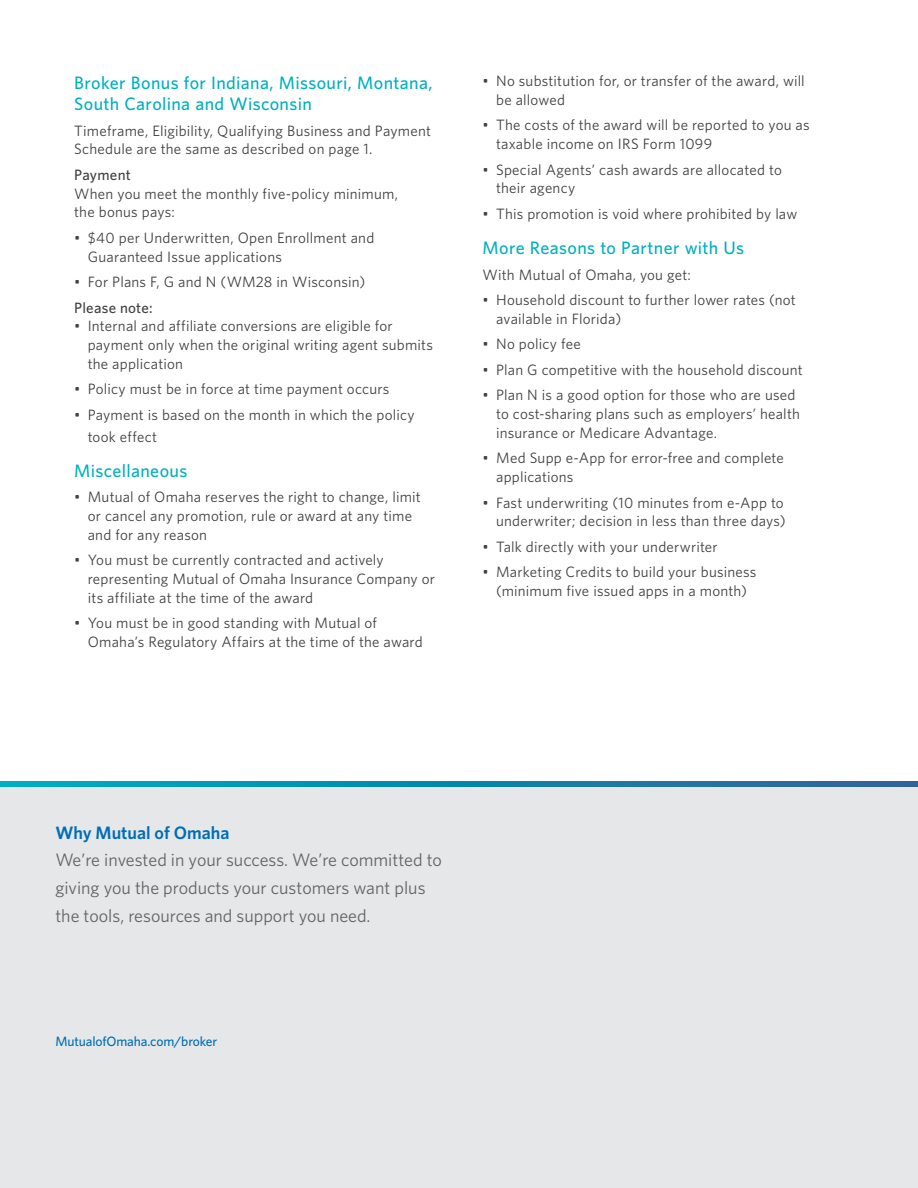
<style>
.page{position:relative;width:918px;height:1188px;background:#fff}
.page>*{position:absolute;margin:0;border:0;box-sizing:border-box;transform-origin:0 0}
.t1{font:18px/27.6px "Whitney";color:#636466}
.t2{font:500 18px/21.6px "Whitney";letter-spacing:.02em;color:#00b1be}
.t3{font:600 18px "Whitney";color:#006eb6}
.t4{font:15px/18.8px "Whitney";letter-spacing:.015em;color:#414042}
.t5{font:500 15px "Whitney";letter-spacing:.015em;color:#414042}
.t6{font:500 13.5px "Whitney";letter-spacing:-.01em;color:#006eb6}
</style>
<div class="page">
<div style="left:0;top:782px;width:918px;height:406px;background:#e6e7e8"></div>
<svg style="left:0;top:782px;width:918px;height:4px;background:#1087ab"></svg>
<p class="t2" style="left:74px;top:71px;width:360px">Broker Bonus for Indiana, Missouri, Montana,<br>South Carolina and Wisconsin</p>
<p class="t4" style="left:74px;top:121px;width:358px">Timeframe, Eligibility, Qualifying Business and Payment<br>Schedule are the same as described on page 1.</p>
<p class="t5" style="left:74px;top:165px;width:58px">Payment</p>
<p class="t4" style="left:74px;top:184px;width:325px">When you meet the monthly five-policy minimum, the bonus pays:</p>
<p class="t4" style="left:88px;top:228px;width:288px;text-indent:-14px">• $40 per Underwritten, Open Enrollment and<br>Guaranteed Issue applications</p>
<p class="t4" style="left:74px;top:272px;width:293px">• For Plans F, G and N (WM28 in Wisconsin)</p>
<p class="t5" style="left:74px;top:298px;width:80px">Please note:</p>
<p class="t4" style="left:88px;top:317px;width:347px;text-indent:-14px">• Internal and affiliate conversions are eligible for payment only when the original writing agent submits the application</p>
<p class="t4" style="left:74px;top:380px;width:317px">• Policy must be in force at time payment occurs</p>
<p class="t4" style="left:88px;top:404px;width:328px;line-height:21.6px;text-indent:-14px">• Payment is based on the month in which the policy took effect</p>
<p class="t2" style="left:74px;top:459px;width:115px">Miscellaneous</p>
<p class="t4" style="left:88px;top:487px;width:335px;text-indent:-14px">• Mutual of Omaha reserves the right to change, limit or cancel any promotion, rule or award at any time and for any reason</p>
<p class="t4" style="left:88px;top:550px;width:349px;text-indent:-14px">• You must be currently contracted and actively representing Mutual of Omaha Insurance Company or its affiliate at the time of the award</p>
<p class="t4" style="left:88px;top:613px;width:337px;text-indent:-14px">• You must be in good standing with Mutual of<br>Omaha’s Regulatory Affairs at the time of the award</p>
<p class="t4" style="left:496px;top:71px;width:310px;text-indent:-14px">• No substitution for, or transfer of the award, will be allowed</p>
<p class="t4" style="left:496px;top:116px;width:315px;text-indent:-13px">• The costs of the award will be reported to you as taxable income on IRS Form 1099</p>
<p class="t4" style="left:496px;top:160px;width:287px;text-indent:-13px">• Special Agents’ cash awards are allocated to their agency</p>
<p class="t4" style="left:483px;top:204px;width:316px">• This promotion is void where prohibited by law</p>
<p class="t2" style="left:483px;top:237px;width:263px">More Reasons to Partner with Us</p>
<p class="t4" style="left:483px;top:265px;width:210px">With Mutual of Omaha, you get:</p>
<p class="t4" style="left:496px;top:290px;width:301px;text-indent:-14px">• Household discount to further lower rates (not available in Florida)</p>
<p class="t4" style="left:483px;top:334px;width:100px">• No policy fee</p>
<p class="t4" style="left:483px;top:360px;width:322px">• Plan G competitive with the household discount</p>
<p class="t4" style="left:496px;top:385px;width:305px;text-indent:-14px">• Plan N is a good option for those who are used to cost-sharing plans such as employers’ health insurance or Medicare Advantage.</p>
<p class="t4" style="left:496px;top:448px;width:289px;text-indent:-14px">• Med Supp e-App for error-free and complete applications</p>
<p class="t4" style="left:483px;top:493px;width:305px;text-align:right">• Fast underwriting (10 minutes from e-App to underwriter; decision in less than three days)</p>
<p class="t4" style="left:483px;top:537px;width:237px">• Talk directly with your underwriter</p>
<p class="t4" style="left:483px;top:562px;width:275px;text-align:center">• Marketing Credits to build your business (minimum five issued apps in a month)</p>
<p class="t3" style="left:55px;top:820px;width:176px">Why Mutual of Omaha</p>
<p class="t1" style="left:55px;top:846px;width:388px">We’re invested in your success. We’re committed to giving you the products your customers want plus the tools, resources and support you need.</p>
<p class="t6" style="left:55px;top:1032px;width:164px">MutualofOmaha.com/broker</p>
</div>
